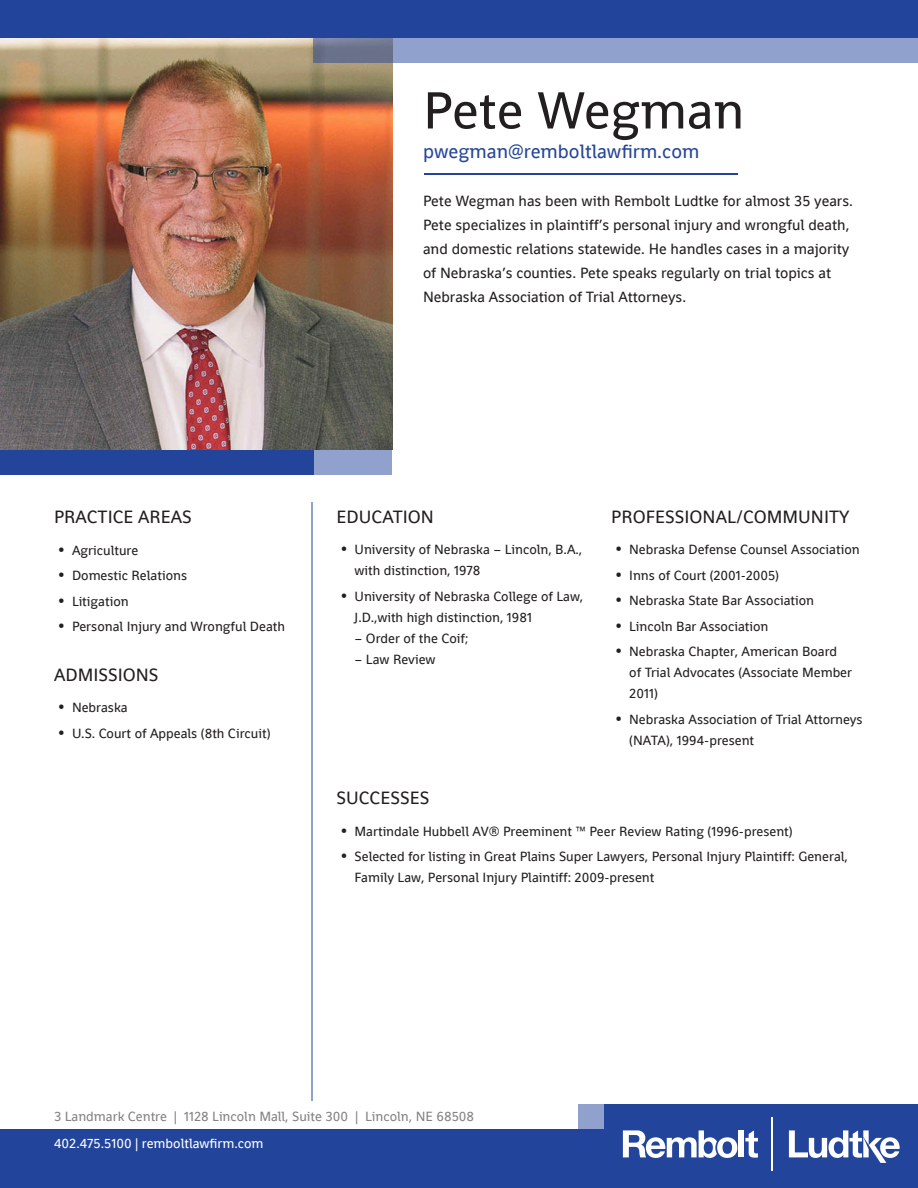
<style>
.page{position:relative;width:918px;height:1188px;background:#fff}
.page>*{position:absolute;margin:0;border:0;box-sizing:border-box;transform-origin:0 0}
.t1{font:52.5px "Shanti";color:#231f20}
.t2{font:19.5px "Shanti";color:#264698}
.Heading{font:18px "Shanti";color:#231f20}
.t3{font:15px/24px "Shanti";color:#231f20}
.t4{font:13.5px/21px "Shanti";color:#231f20}
.t5{font:13.5px "Shanti";color:#838386}
.t6{font:13.5px "Shanti";color:#fff}
.s1{font-size:15px}
</style>
<div class="page">
<div style="left:0;top:450px;width:313px;height:25px;background:#23449b"></div>
<div style="left:0;top:1129px;width:918px;height:59px;background:#23449b"></div>
<div style="left:605px;top:1105px;width:313px;height:24px;background:#23449b"></div>
<div style="left:0;top:0;width:918px;height:38px;background:#23449b"></div>
<div style="left:578px;top:1105px;width:27px;height:24px;background:#91a1cd"></div>
<div style="left:313px;top:450px;width:79px;height:25px;background:#91a1cd"></div>
<hr style="left:424px;top:173px;width:314px;height:2px;background:#23449b">
<hr style="left:312px;top:502px;width:1px;height:598px;background:#23449b">
<hr style="left:772px;top:1117px;width:1px;height:54px;background:#fff">
<svg style="left:623px;top:1130px;width:114px;height:28px"></svg>
<div style="left:739px;top:1130px;width:5px;height:27px;background:#fff"></div>
<svg style="left:745px;top:1130px;width:13px;height:28px"></svg>
<svg style="left:789px;top:1130px;width:111px;height:33px"></svg>
<img style="left:0;top:38px;width:392px;height:412px">
<svg style="left:313px;top:38px;width:605px;height:25px;background:#8c9bc4"></svg>
<p class="t1" style="left:423px;top:77px;width:323px">Pete Wegman</p>
<p class="t2" style="left:423px;top:139px;width:278px">pwegman@remboltlawfirm.com</p>
<p class="t3" style="left:423px;top:189px;width:432px">Pete Wegman has been with Rembolt Ludtke for almost 35 years.<br>Pete specializes in plaintiff’s personal injury and wrongful death, and domestic relations statewide. He handles cases in a majority of Nebraska’s counties. Pete speaks regularly on trial topics at Nebraska Association of Trial Attorneys.</p>
<p class="Heading" style="left:54px;top:505px;width:139px">PRACTICE AREAS</p>
<p class="t4" style="left:58px;top:539px;width:81px"><span class="s1">•</span> Agriculture</p>
<p class="t4" style="left:58px;top:565px;width:130px"><span class="s1">•</span> Domestic Relations</p>
<p class="t4" style="left:58px;top:590px;width:72px"><span class="s1">•</span> Litigation</p>
<p class="t4" style="left:58px;top:616px;width:228px"><span class="s1">•</span> Personal Injury and Wrongful Death</p>
<p class="Heading" style="left:54px;top:663px;width:106px">ADMISSIONS</p>
<p class="t4" style="left:58px;top:697px;width:71px"><span class="s1">•</span> Nebraska</p>
<p class="t4" style="left:58px;top:722px;width:214px"><span class="s1">•</span> U.S. Court of Appeals (8th Circuit)</p>
<h3 class="Heading" style="left:337px;top:505px;width:99px">EDUCATION</h3>
<p class="t4" style="left:355px;top:539px;width:229px;text-indent:-14px"><span class="s1">•</span> University of Nebraska – Lincoln, B.A., with distinction, 1978</p>
<p class="t4" style="left:355px;top:586px;width:230px;text-indent:-14px"><span class="s1">•</span> University of Nebraska College of Law,<br>J.D.,with high distinction, 1981</p>
<p class="t4" style="left:355px;top:628px;width:116px">– Order of the Coif;</p>
<p class="t4" style="left:355px;top:649px;width:83px">– Law Review</p>
<h3 class="Heading" style="left:337px;top:787px;width:94px">SUCCESSES</h3>
<h3 class="Heading" style="left:611px;top:505px;width:240px">PROFESSIONAL/COMMUNITY</h3>
<p class="t4" style="left:616px;top:539px;width:245px"><span class="s1">•</span> Nebraska Defense Counsel Association</p>
<p class="t4" style="left:616px;top:565px;width:165px"><span class="s1">•</span> Inns of Court (2001-2005)</p>
<p class="t4" style="left:616px;top:590px;width:200px"><span class="s1">•</span> Nebraska State Bar Association</p>
<p class="t4" style="left:616px;top:616px;width:154px"><span class="s1">•</span> Lincoln Bar Association</p>
<p class="t4" style="left:629px;top:641px;width:224px;text-indent:-14px"><span class="s1">•</span> Nebraska Chapter, American Board of Trial Advocates (Associate Member<br>2011)</p>
<p class="t4" style="left:629px;top:709px;width:235px;text-indent:-14px"><span class="s1">•</span> Nebraska Association of Trial Attorneys (NATA), 1994-present</p>
<p class="t4" style="left:341px;top:821px;width:453px"><span class="s1">•</span> Martindale Hubbell AV® Preeminent ™ Peer Review Rating (1996-present)</p>
<p class="t4" style="left:355px;top:846px;width:495px;text-indent:-14px"><span class="s1">•</span> Selected for listing in Great Plains Super Lawyers, Personal Injury Plaintiff: General,<br>Family Law, Personal Injury Plaintiff: 2009-present</p>
<p class="t5" style="left:54px;top:1108px;width:422px">3 Landmark Centre | 1128 Lincoln Mall, Suite 300 | Lincoln, NE 68508</p>
<p class="t6" style="left:54px;top:1135px;width:211px">402.475.5100 | remboltlawfirm.com</p>
</div>
